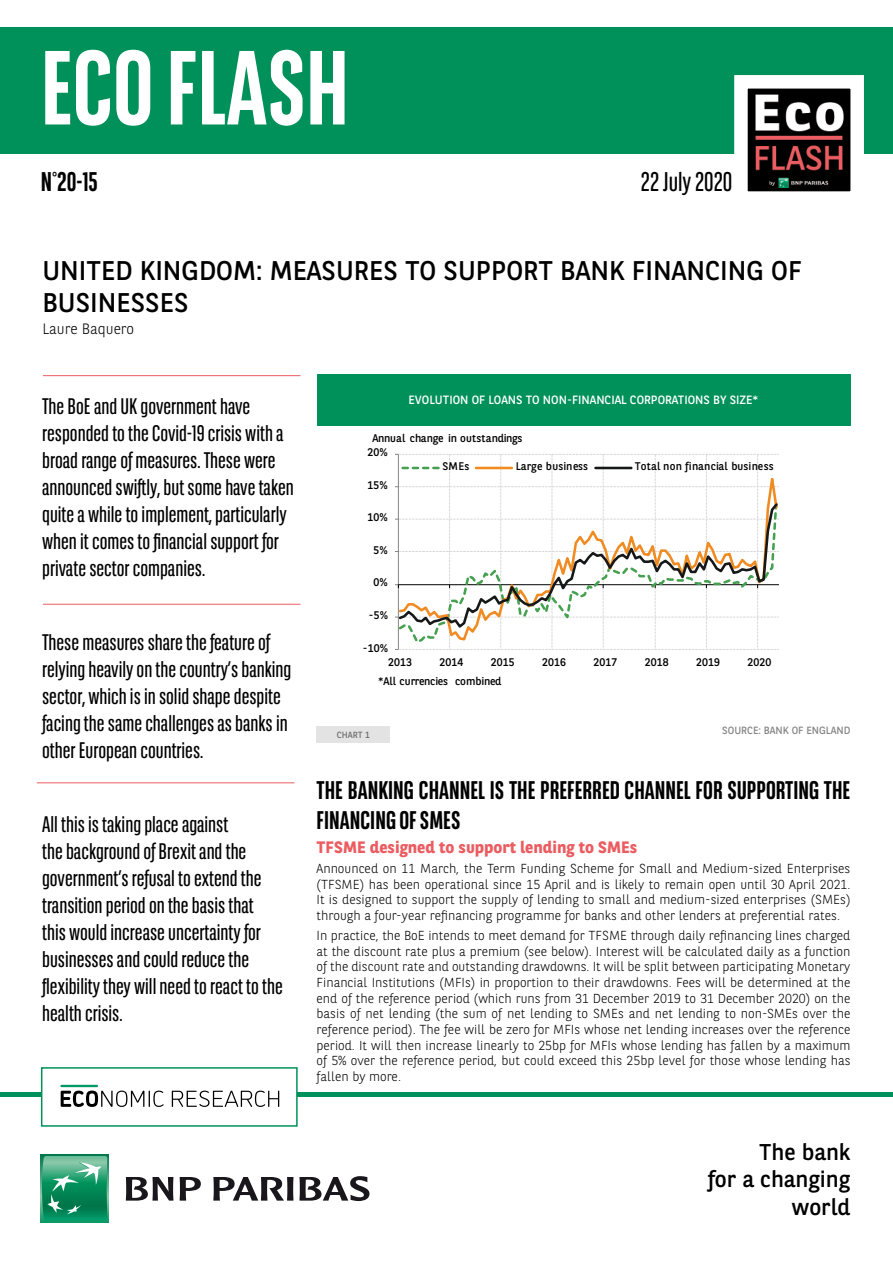
<style>
.page{position:relative;width:893px;height:1263px;background:#fff}
.page>*{position:absolute;margin:0;border:0;box-sizing:border-box;transform-origin:0 0}
.t1{font:700 105px "BNPP Sans Condensed";color:#fff}
.t2{font:27px/32.4px "BNPP Sans";color:#000}
.t3{font:27px "BNPP Sans Condensed";color:#000}
.t4{font:700 27px "BNPP Sans Condensed";color:#000}
.t5{font:700 25.5px/30.6px "BNPP Sans Condensed";color:#000}
.t6{font:22.8px/27.3px "BNPP Sans";color:#000;text-align:right}
.t7{font:22.5px/27px "BNPP Sans Condensed";color:#000}
.t8{font:700 16.5px "BNPP Sans";color:#eb5c61}
.t9{font:300 15px "BNPP Sans";color:#000}
.t10{font:300 13.05px/15.6px "BNPP Sans";color:#000;text-align:justify}
.t11{font:12px "BNPP Sans";color:#fff}
.t12{font:11.1px "BNPP Sans";letter-spacing:.01em;color:#000}
.t13{font:11.1px "BNPP Sans";letter-spacing:-.015em;color:#000}
.t14{font:11.1px "BNPP Sans";letter-spacing:-.02em;color:#000}
.t15{font:10.5px "BNPP Sans";color:#878787}
.t16{font:9px "BNPP Sans";color:#706f6f}
</style>
<div class="page">
<div style="left:1px;top:27px;width:892px;height:127px;background:#00915b"></div>
<hr style="left:0;top:1093px;width:893px;height:4px;background:#00915b">
<svg style="left:41px;top:1155px;width:68px;height:68px"></svg>
<svg style="left:42px;top:1156px;width:65px;height:64px"></svg>
<svg style="left:126px;top:1177px;width:47px;height:23px"></svg>
<svg style="left:180px;top:1177px;width:21px;height:23px"></svg>
<svg style="left:213px;top:1176px;width:156px;height:25px"></svg>
<svg style="left:734px;top:75px;width:130px;height:117px"></svg>
<div style="left:41px;top:1067px;width:257px;height:60px;background:#fff;border:2px solid #00915b"></div>
<svg style="left:172px;top:1090px;width:107px;height:17px"></svg>
<svg style="left:60px;top:1085px;width:104px;height:22px"></svg>
<hr style="left:43px;top:375px;width:257px;height:1px;background:#eb5c61">
<hr style="left:43px;top:604px;width:257px;height:1px;background:#eb5c61">
<hr style="left:37px;top:782px;width:257px;height:1px;background:#eb5c61">
<svg style="left:395px;top:454px;width:384px;height:196px"></svg>
<hr style="left:476px;top:467px;width:36px;height:2px;background:#f08b21">
<hr style="left:595px;top:467px;width:36px;height:2px;background:#151718">
<div style="left:317px;top:374px;width:533px;height:51px;background:#00915b"></div>
<div style="left:317px;top:726px;width:73px;height:17px;background:#e3e3e3"></div>
<h1 class="t1" style="left:41px;top:27px;width:310px">ECO FLASH</h1>
<h2 class="t4" style="left:41px;top:166px;width:58px">N°20-15</h2>
<h2 class="t3" style="left:641px;top:165px;width:93px">22 July 2020</h2>
<h2 class="t2" style="left:42px;top:253px;width:761px">UNITED KINGDOM: MEASURES TO SUPPORT BANK FINANCING OF<br>BUSINESSES</h2>
<p class="t9" style="left:42px;top:319px;width:93px">Laure Baquero</p>
<p class="t7" style="left:42px;top:392px;width:253px">The BoE and UK government have responded to the Covid-19 crisis with a broad range of measures. These were announced swiftly, but some have taken quite a while to implement, particularly when it comes to financial support for private sector companies.</p>
<h3 class="t7" style="left:42px;top:628px;width:251px">These measures share the feature of relying heavily on the country’s banking sector, which is in solid shape despite facing the same challenges as banks in other European countries.</h3>
<p class="t7" style="left:42px;top:810px;width:242px">All this is taking place against<br>the background of Brexit and the government’s refusal to extend the transition period on the basis that this would increase uncertainty for businesses and could reduce the flexibility they will need to react to the health crisis.</p>
<p class="t11" style="left:409px;top:392px;width:351px">EVOLUTION OF LOANS TO NON-FINANCIAL CORPORATIONS BY SIZE*</p>
<p class="t13" style="left:372px;top:430px;width:152px">Annual change in outstandings</p>
<p class="t12" style="left:367px;top:445px;width:22px">20%</p>
<p class="t12" style="left:367px;top:477px;width:22px">15%</p>
<p class="t12" style="left:367px;top:510px;width:22px">10%</p>
<p class="t12" style="left:373px;top:542px;width:16px">5%</p>
<p class="t12" style="left:373px;top:575px;width:16px">0%</p>
<p class="t12" style="left:369px;top:608px;width:21px">-5%</p>
<p class="t12" style="left:363px;top:640px;width:27px">-10%</p>
<p class="t12" style="left:442px;top:458px;width:29px">SMEs</p>
<p class="t12" style="left:516px;top:458px;width:74px">Large business</p>
<p class="t12" style="left:635px;top:458px;width:140px">Total non financial business</p>
<p class="t12" style="left:388px;top:654px;width:25px">2013</p>
<p class="t12" style="left:440px;top:654px;width:25px">2014</p>
<p class="t12" style="left:491px;top:654px;width:25px">2015</p>
<p class="t12" style="left:542px;top:654px;width:25px">2016</p>
<p class="t12" style="left:594px;top:654px;width:25px">2017</p>
<p class="t12" style="left:645px;top:654px;width:25px">2018</p>
<p class="t12" style="left:696px;top:654px;width:25px">2019</p>
<p class="t12" style="left:748px;top:654px;width:25px">2020</p>
<p class="t14" style="left:378px;top:673px;width:125px">*All currencies combined</p>
<p class="t16" style="left:337px;top:729px;width:35px">CHART 1</p>
<p class="t15" style="left:722px;top:723px;width:130px">SOURCE: BANK OF ENGLAND</p>
<h3 class="t5" style="left:317px;top:774px;width:535px">THE BANKING CHANNEL IS THE PREFERRED CHANNEL FOR SUPPORTING THE<br>FINANCING OF SMES</h3>
<p class="t8" style="left:317px;top:836px;width:322px">TFSME designed to support lending to SMEs</p>
<p class="t10" style="left:317px;top:860px;width:535px">Announced on 11 March, the Term Funding Scheme for Small and Medium-sized Enterprises (TFSME) has been operational since 15 April and is likely to remain open until 30 April 2021.<br>It is designed to support the supply of lending to small and medium-sized enterprises (SMEs) through a four-year refinancing programme for banks and other lenders at preferential rates.</p>
<p class="t10" style="left:317px;top:927px;width:535px">In practice, the BoE intends to meet demand for TFSME through daily refinancing lines charged at the discount rate plus a premium (see below). Interest will be calculated daily as a function of the discount rate and outstanding drawdowns. It will be split between participating Monetary Financial Institutions (MFIs) in proportion to their drawdowns. Fees will be determined at the end of the reference period (which runs from 31 December 2019 to 31 December 2020) on the basis of net lending (the sum of net lending to SMEs and net lending to non-SMEs over the reference period). The fee will be zero for MFIs whose net lending increases over the reference period. It will then increase linearly to 25bp for MFIs whose lending has fallen by a maximum of 5% over the reference period, but could exceed this 25bp level for those whose lending has fallen by more.</p>
<h3 class="t6" style="left:708px;top:1137px;width:144px">The bank<br>for a changing world</h3>
</div>
